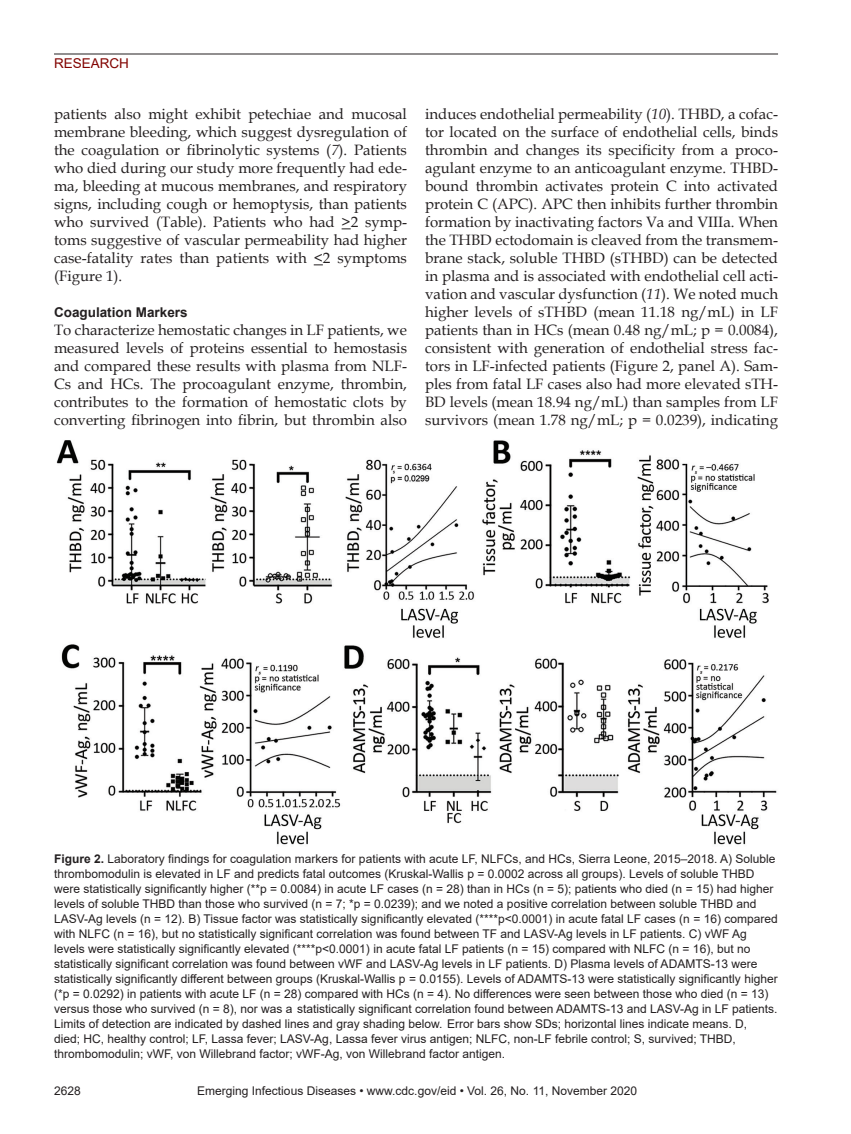
<style>
.page{position:relative;width:851px;height:1134px;background:#fff}
.page>*{position:absolute;margin:0;border:0;box-sizing:border-box;transform-origin:0 0}
.BodyText2{font:15px/18px "Book Antiqua";color:#231f20;text-align:justify}
.Body_Text{font:15px/18px "Book Antiqua";color:#231f20;text-align:justify}
.t1{font:700 13.5px "Arial";color:#231f20}
.t2{font:13.5px "Arial";color:#820301}
.Figure_Legend{font:12px/15px "Arial";color:#231f20}
.s1{font-style:italic}
.s2{font-weight:700}
</style>
<div class="page">
<hr style="left:54px;top:54px;width:724px;height:1px;background:#231f20">
<img style="left:56px;top:440px;width:721px;height:405px">
<p class="t2" style="left:54px;top:54px;width:77px">RESEARCH</p>
<p class="Body_Text" style="left:54px;top:104px;width:354px">patients also might exhibit petechiae and mucosal membrane bleeding, which suggest dysregulation of the coagulation or fibrinolytic systems (<span class="s1">7</span>). Patients who died during our study more frequently had ede&shy;ma, bleeding at mucous membranes, and respiratory signs, including cough or hemoptysis, than patients who survived (Table). Patients who had &gt;2 symp&shy;toms suggestive of vascular permeability had higher case-fatality rates than patients with &lt;2 symptoms (Figure 1).</p>
<h2 class="t1" style="left:54px;top:303px;width:135px">Coagulation Markers</h2>
<p class="BodyText2" style="left:54px;top:321px;width:354px">To characterize hemostatic changes in LF patients, we measured levels of proteins essential to hemostasis and compared these results with plasma from NLF-Cs and HCs. The procoagulant enzyme, thrombin, contributes to the formation of hemostatic clots by converting fibrinogen into fibrin, but thrombin also</p>
<p class="BodyText2" style="left:425px;top:104px;width:354px">induces endothelial permeability (<span class="s1">10</span>). THBD, a cofac&shy;tor located on the surface of endothelial cells, binds thrombin and changes its specificity from a proco&shy;agulant enzyme to an anticoagulant enzyme. THBD&shy;bound thrombin activates protein C into activated protein C (APC). APC then inhibits further thrombin formation by inactivating factors Va and VIIIa. When the THBD ectodomain is cleaved from the transmem&shy;brane stack, soluble THBD (sTHBD) can be detected in plasma and is associated with endothelial cell acti&shy;vation and vascular dysfunction (<span class="s1">11</span>). We noted much higher levels of sTHBD (mean 11.18 ng/mL) in LF patients than in HCs (mean 0.48 ng/mL; p = 0.0084), consistent with generation of endothelial stress fac&shy;tors in LF-infected patients (Figure 2, panel A). Sam&shy;ples from fatal LF cases also had more elevated sTH-BD levels (mean 18.94 ng/mL) than samples from LF survivors (mean 1.78 ng/mL; p = 0.0239), indicating</p>
<p class="Figure_Legend" style="left:54px;top:851px;width:725px"><span class="s2">Figure 2.</span> Laboratory findings for coagulation markers for patients with acute LF, NLFCs, and HCs, Sierra Leone, 2015–2018. A) Soluble thrombomodulin is elevated in LF and predicts fatal outcomes (Kruskal-Wallis p = 0.0002 across all groups). Levels of soluble THBD were statistically significantly higher (**p = 0.0084) in acute LF cases (n = 28) than in HCs (n = 5); patients who died (n = 15) had higher levels of soluble THBD than those who survived (n = 7; *p = 0.0239); and we noted a positive correlation between soluble THBD and LASV-Ag levels (n = 12). B) Tissue factor was statistically significantly elevated (****p&lt;0.0001) in acute fatal LF cases (n = 16) compared with NLFC (n = 16), but no statistically significant correlation was found between TF and LASV-Ag levels in LF patients. C) vWF Ag levels were statistically significantly elevated (****p&lt;0.0001) in acute fatal LF patients (n = 15) compared with NLFC (n = 16), but no statistically significant correlation was found between vWF and LASV-Ag levels in LF patients. D) Plasma levels of ADAMTS-13 were statistically significantly different between groups (Kruskal-Wallis p = 0.0155). Levels of ADAMTS-13 were statistically significantly higher (*p = 0.0292) in patients with acute LF (n = 28) compared with HCs (n = 4). No differences were seen between those who died (n = 13) versus those who survived (n = 8), nor was a statistically significant correlation found between ADAMTS-13 and LASV-Ag in LF patients.<br>Limits of detection are indicated by dashed lines and gray shading below. Error bars show SDs; horizontal lines indicate means. D,<br>died; HC, healthy control; LF, Lassa fever; LASV-Ag, Lassa fever virus antigen; NLFC, non-LF febrile control; S, survived; THBD, thrombomodulin; vWF, von Willebrand factor; vWF-Ag, von Willebrand factor antigen.</p>
<p class="Figure_Legend" style="left:54px;top:1084px;width:28px">2628</p>
<p class="Figure_Legend" style="left:197px;top:1084px;width:441px">Emerging Infectious Diseases • www.cdc.gov/eid • Vol. 26, No. 11, November 2020</p>
</div>
